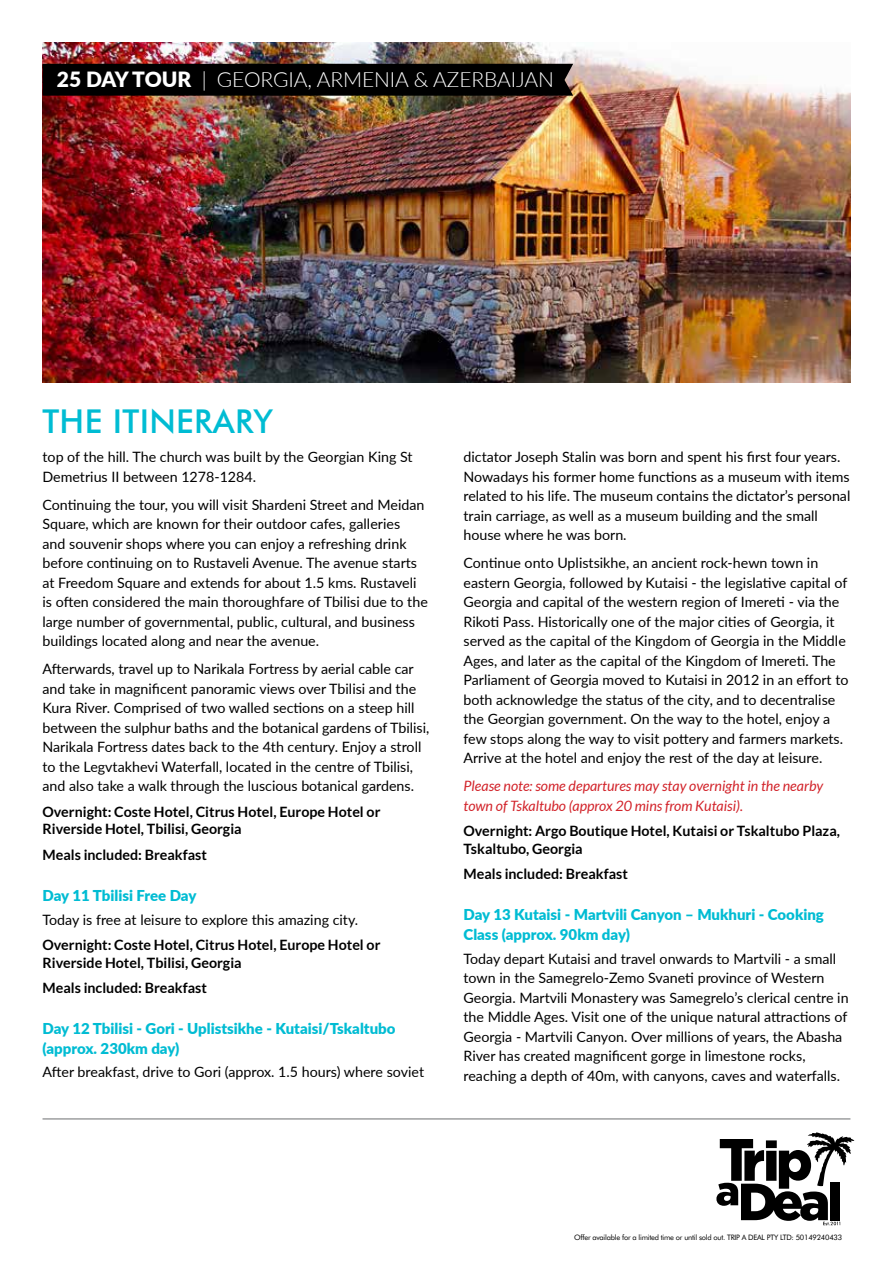
<style>
.page{position:relative;width:893px;height:1263px;background:#fff}
.page>*{position:absolute;margin:0;border:0;box-sizing:border-box;transform-origin:0 0}
.t1{font:500 33px "Futura BT";letter-spacing:.01em;color:#00bcd3}
.t2{font:300 21px "Lato";letter-spacing:-.005em;color:#fff}
.t3{font:900 15px/19.5px "Lato";color:#00bcd3}
.t4{font:14.25px/19.5px "Lato";color:#000}
.t5{font:700 14.25px/17.2px "Lato";color:#000}
.t6{font:italic 14.25px/19.5px "Lato";color:#d2232a}
.t7{font:7.5px "Futura BT";letter-spacing:-.03em;color:#000}
.s1{font-weight:900}
</style>
<div class="page">
<svg style="left:716px;top:1132px;width:138px;height:93px"></svg>
<hr style="left:43px;top:1119px;width:807px;height:1px;background:#6d6e71">
<img style="left:43px;top:43px;width:807px;height:340px">
<div style="left:43px;top:64px;width:530px;height:32px;background:#000"></div>
<h2 class="t2" style="left:57px;top:65px;width:498px"><span class="s1">25 DAY TOUR</span> | GEORGIA, ARMENIA &amp; AZERBAIJAN</h2>
<h1 class="t1" style="left:43px;top:402px;width:232px">THE ITINERARY</h1>
<p class="t4" style="left:43px;top:447px;width:372px">top of the hill. The church was built by the Georgian King St<br>Demetrius II between 1278-1284.</p>
<p class="t4" style="left:43px;top:494px;width:387px">Continuing the tour, you will visit Shardeni Street and Meidan Square, which are known for their outdoor cafes, galleries<br>and souvenir shops where you can enjoy a refreshing drink before continuing on to Rustaveli Avenue. The avenue starts at Freedom Square and extends for about 1.5 kms. Rustaveli is often considered the main thoroughfare of Tbilisi due to the large number of governmental, public, cultural, and business buildings located along and near the avenue.</p>
<p class="t4" style="left:43px;top:659px;width:388px">Afterwards, travel up to Narikala Fortress by aerial cable car and take in magnificent panoramic views over Tbilisi and the Kura River. Comprised of two walled sections on a steep hill between the sulphur baths and the botanical gardens of Tbilisi, Narikala Fortress dates back to the 4th century. Enjoy a stroll to the Legvtakhevi Waterfall, located in the centre of Tbilisi, and also take a walk through the luscious botanical gardens.</p>
<p class="t5" style="left:43px;top:803px;width:339px">Overnight: Coste Hotel, Citrus Hotel, Europe Hotel or<br>Riverside Hotel, Tbilisi, Georgia</p>
<p class="t5" style="left:43px;top:846px;width:166px">Meals included: Breakfast</p>
<p class="t3" style="left:43px;top:885px;width:155px">Day 11 Tbilisi Free Day</p>
<p class="t4" style="left:43px;top:909px;width:317px">Today is free at leisure to explore this amazing city.</p>
<p class="t5" style="left:43px;top:936px;width:339px">Overnight: Coste Hotel, Citrus Hotel, Europe Hotel or<br>Riverside Hotel, Tbilisi, Georgia</p>
<p class="t5" style="left:43px;top:979px;width:166px">Meals included: Breakfast</p>
<p class="t3" style="left:43px;top:1018px;width:355px">Day 12 Tbilisi - Gori - Uplistsikhe - Kutaisi/Tskaltubo (approx. 230km day)</p>
<p class="t4" style="left:43px;top:1062px;width:383px">After breakfast, drive to Gori (approx. 1.5 hours) where soviet</p>
<p class="t4" style="left:463px;top:447px;width:388px">dictator Joseph Stalin was born and spent his first four years.<br>Nowadays his former home functions as a museum with items related to his life. The museum contains the dictator’s personal train carriage, as well as a museum building and the small house where he was born.</p>
<p class="t4" style="left:463px;top:553px;width:386px">Continue onto Uplistsikhe, an ancient rock-hewn town in eastern Georgia, followed by Kutaisi - the legislative capital of Georgia and capital of the western region of Imereti - via the Rikoti Pass. Historically one of the major cities of Georgia, it served as the capital of the Kingdom of Georgia in the Middle Ages, and later as the capital of the Kingdom of Imereti. The Parliament of Georgia moved to Kutaisi in 2012 in an effort to both acknowledge the status of the city, and to decentralise the Georgian government. On the way to the hotel, enjoy a few stops along the way to visit pottery and farmers markets.<br>Arrive at the hotel and enjoy the rest of the day at leisure.</p>
<p class="t6" style="left:463px;top:777px;width:361px">Please note: some departures may stay overnight in the nearby town of Tskaltubo (approx 20 mins from Kutaisi).</p>
<p class="t5" style="left:463px;top:822px;width:378px">Overnight: Argo Boutique Hotel, Kutaisi or Tskaltubo Plaza,<br>Tskaltubo, Georgia</p>
<p class="t5" style="left:463px;top:865px;width:166px">Meals included: Breakfast</p>
<p class="t3" style="left:463px;top:904px;width:362px">Day 13 Kutaisi - Martvili Canyon – Mukhuri - Cooking<br>Class (approx. 90km day)</p>
<p class="t4" style="left:463px;top:948px;width:387px">Today depart Kutaisi and travel onwards to Martvili - a small town in the Samegrelo-Zemo Svaneti province of Western Georgia. Martvili Monastery was Samegrelo’s clerical centre in the Middle Ages. Visit one of the unique natural attractions of Georgia - Martvili Canyon. Over millions of years, the Abasha River has created magnificent gorge in limestone rocks, reaching a depth of 40m, with canyons, caves and waterfalls.</p>
<p class="t7" style="left:574px;top:1232px;width:269px">Offer available for a limited time or until sold out. TRIP A DEAL PTY LTD: 50149240433</p>
</div>
